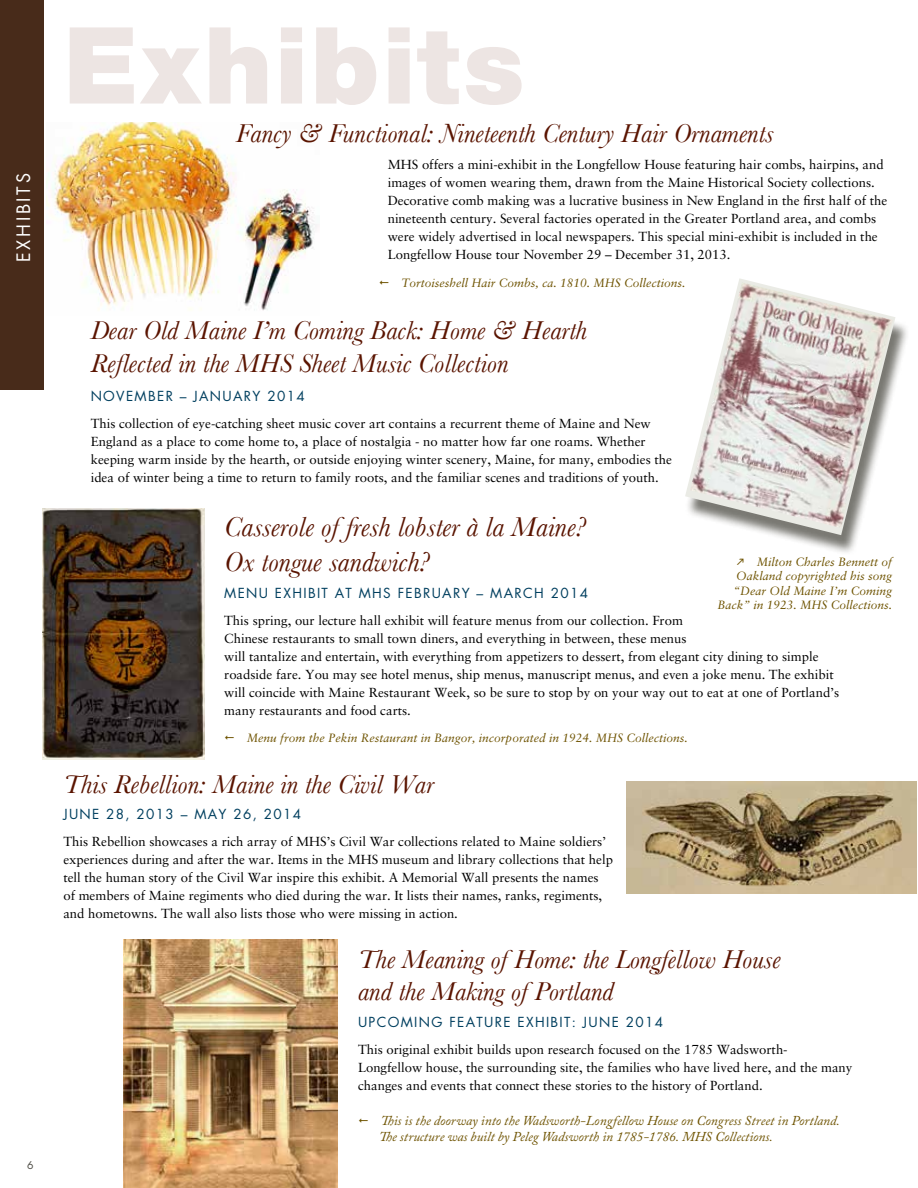
<style>
.page{position:relative;width:918px;height:1188px;background:#fff}
.page>*{position:absolute;margin:0;border:0;box-sizing:border-box;transform-origin:0 0}
.t1{font:900 114px "Nimbus San Nov D";letter-spacing:.05em;color:#ede5e3}
.t2{font:italic 28.5px/34.2px "Baskerville";color:#5a1400}
.t3{font:italic 27px/32.4px "Baskerville";color:#5a1400}
.t4{font:18px "Futura";letter-spacing:.15em;color:#fff}
.t5{font:italic 13.5px/16.2px "Adobe Caslon Pro";color:#6e5300}
.t6{font:13.5px "Futura";letter-spacing:.1em;color:#003f5f}
.t7{font:13.2px/18px "Sabon";color:#000}
.t8{font:italic 12px/14.4px "Sabon";color:#6e5300;text-align:right}
.t9{font:10.5px "Futura";color:#4d4c44}
</style>
<div class="page">
<img style="left:47px;top:122px;width:270px;height:189px">
<img style="left:42px;top:509px;width:162px;height:251px">
<div style="left:0;top:0;width:44px;height:389px;background:#482b1a"></div>
<img style="left:627px;top:782px;width:289px;height:111px">
<div style="left:685px;top:283px;width:226px;height:273px;background:#4d4c44;opacity:.75"></div>
<svg style="left:685px;top:278px;width:210px;height:257px"></svg>
<img style="left:690px;top:282px;width:203px;height:246px">
<img style="left:124px;top:940px;width:214px;height:248px">
<h3 class="t4" style="left:11px;top:262px;width:90px;rotate:-90deg">EXHIBITS</h3>
<p class="t9" style="left:27px;top:1158px;width:8px">6</p>
<h1 class="t1" style="left:65px;top:-1px;width:460px">Exhibits</h1>
<h3 class="t3" style="left:236px;top:117px;width:539px">Fancy &amp; Functional: Nineteenth Century Hair Ornaments</h3>
<p class="t7" style="left:388px;top:155px;width:501px">MHS offers a mini-exhibit in the Longfellow House featuring hair combs, hairpins, and images of women wearing them, drawn from the Maine Historical Society collections.<br>Decorative comb making was a lucrative business in New England in the first half of the nineteenth century. Several factories operated in the Greater Portland area, and combs were widely advertised in local newspapers. This special mini-exhibit is included in the Longfellow House tour November 29 – December 31, 2013.</p>
<p class="t8" style="left:401px;top:276px;width:286px">Tortoiseshell Hair Combs, ca. 1810. MHS Collections.</p>
<h3 class="t3" style="left:91px;top:314px;width:498px">Dear Old Maine I’m Coming Back: Home &amp; Hearth<br>Reflected in the MHS Sheet Music Collection</h3>
<p class="t6" style="left:91px;top:387px;width:215px">NOVEMBER – JANUARY 2014</p>
<p class="t7" style="left:91px;top:415px;width:583px">This collection of eye-catching sheet music cover art contains a recurrent theme of Maine and New England as a place to come home to, a place of nostalgia - no matter how far one roams. Whether keeping warm inside by the hearth, or outside enjoying winter scenery, Maine, for many, embodies the idea of winter being a time to return to family roots, and the familiar scenes and traditions of youth.</p>
<h2 class="t2" style="left:224px;top:510px;width:363px">Casserole of fresh lobster à la Maine?<br>Ox tongue sandwich?</h2>
<p class="t6" style="left:224px;top:584px;width:365px">MENU EXHIBIT AT MHS FEBRUARY – MARCH 2014</p>
<p class="t7" style="left:224px;top:612px;width:616px">This spring, our lecture hall exhibit will feature menus from our collection. From<br>Chinese restaurants to small town diners, and everything in between, these menus<br>will tantalize and entertain, with everything from appetizers to dessert, from elegant city dining to simple roadside fare. You may see hotel menus, ship menus, manuscript menus, and even a joke menu. The exhibit will coincide with Maine Restaurant Week, so be sure to stop by on your way out to eat at one of Portland’s many restaurants and food carts.</p>
<p class="t8" style="left:247px;top:731px;width:442px">Menu from the Pekin Restaurant in Bangor, incorporated in 1924. MHS Collections.</p>
<h3 class="t3" style="left:63px;top:768px;width:372px">This Rebellion: Maine in the Civil War</h3>
<p class="t6" style="left:63px;top:804px;width:239px">JUNE 28, 2013 – MAY 26, 2014</p>
<p class="t7" style="left:63px;top:832px;width:551px">This Rebellion showcases a rich array of MHS’s Civil War collections related to Maine soldiers’ experiences during and after the war. Items in the MHS museum and library collections that help tell the human story of the Civil War inspire this exhibit. A Memorial Wall presents the names of members of Maine regiments who died during the war. It lists their names, ranks, regiments, and hometowns. The wall also lists those who were missing in action.</p>
<h3 class="t3" style="left:358px;top:943px;width:424px">The Meaning of Home: the Longfellow House and the Making of Portland</h3>
<p class="t6" style="left:358px;top:1013px;width:307px">UPCOMING FEATURE EXHIBIT: JUNE 2014</p>
<p class="t7" style="left:358px;top:1041px;width:496px">This original exhibit builds upon research focused on the 1785 Wadsworth-<br>Longfellow house, the surrounding site, the families who have lived here, and the many changes and events that connect these stories to the history of Portland.</p>
<p class="t5" style="left:379px;top:1112px;width:462px">This is the doorway into the Wadsworth-Longfellow House on Congress Street in Portland.<br>The structure was built by Peleg Wadsworth in 1785-1786. MHS Collections.</p>
<p class="t8" style="left:717px;top:554px;width:176px">Milton Charles Bennett of<br>Oakland copyrighted his song “Dear Old Maine I’m Coming<br>Back” in 1923. MHS Collections.</p>
</div>
